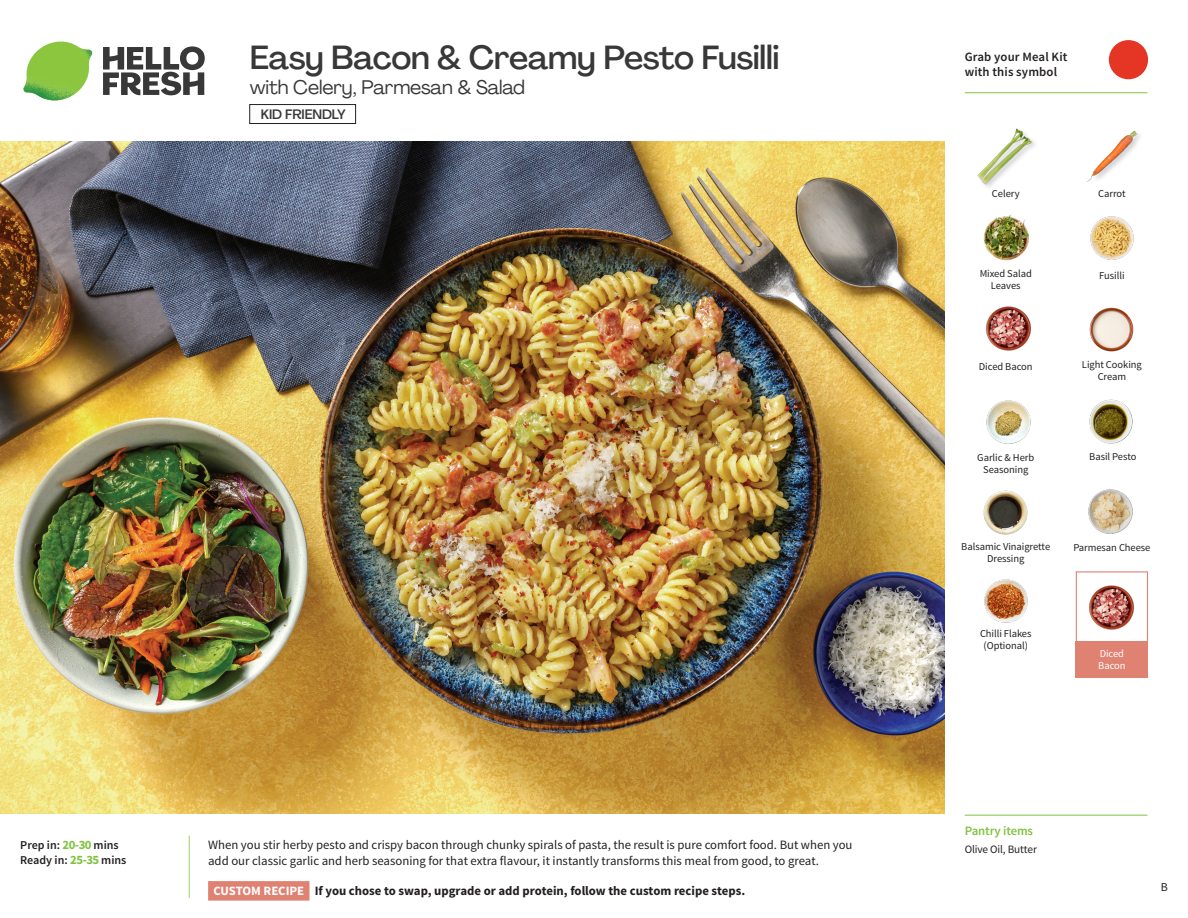
<style>
.page{position:relative;width:1188px;height:918px;background:#fff}
.page>*{position:absolute;margin:0;border:0;box-sizing:border-box;transform-origin:0 0}
._15_Titel_UK{font:500 33px "Agrandir";letter-spacing:-.01em;color:#383839}
._15_Titel_UK-2{font:19.5px "Agrandir";letter-spacing:-.01em;color:#383839}
.t1{font:500 13.5px "Agrandir";letter-spacing:-.01em;color:#383839}
.Step_6_Text_AU{font:12.75px/16.5px "Source Sans Pro";color:#231f20}
.Step_6_Text_AU-2{font:700 12.75px "Source Sans Pro";color:#231f20}
.t2{font:600 12.75px/15px "Source Sans Pro";letter-spacing:.01em;color:#231f20}
._04_Headers_Front{font:600 12.75px "Source Sans Pro";letter-spacing:-.01em;color:#81c340}
._04_Intro{font:600 12px "Source Sans Pro";color:#231f20}
.t3{font:12px "Source Sans Pro";color:#231f20}
._05_Pantry{font:11.25px "Source Sans Pro";letter-spacing:-.01em;color:#231f20}
._18_FRONT_ingredient{font:10.5px/12px "Source Sans Pro";letter-spacing:-.005em;color:#231f20;text-align:center}
._18_FRONT_ingredient-2{font:10.5px/12px "Source Sans Pro";letter-spacing:-.005em;color:#fff}
.s1{font-weight:700;font-size:12.75px;color:#81c340}
.s2{color:#fff}
</style>
<div class="page">
<svg style="left:103px;top:46px;width:102px;height:49px"></svg>
<img style="left:23px;top:42px;width:69px;height:59px">
<svg style="left:188px;top:835px;width:122px;height:66px"></svg>
<img style="left:0;top:142px;width:945px;height:672px">
<div style="left:1076px;top:571px;width:72px;height:73px;border:1px solid #df8272"></div>
<div style="left:1076px;top:641px;width:72px;height:37px;background:#df8272"></div>
<img style="left:1089px;top:585px;width:45px;height:45px">
<img style="left:983px;top:490px;width:45px;height:45px">
<img style="left:986px;top:306px;width:45px;height:45px">
<img style="left:984px;top:579px;width:44px;height:44px">
<img style="left:1089px;top:307px;width:45px;height:45px">
<img style="left:1088px;top:489px;width:45px;height:45px">
<img style="left:986px;top:400px;width:45px;height:44px">
<img style="left:983px;top:214px;width:47px;height:47px">
<img style="left:1090px;top:216px;width:44px;height:44px">
<img style="left:977px;top:128px;width:57px;height:57px">
<img style="left:1086px;top:130px;width:54px;height:52px">
<img style="left:1089px;top:399px;width:44px;height:45px">
<hr style="left:965px;top:815px;width:183px;height:1px;background:#81c340">
<div style="left:250px;top:104px;width:106px;height:20px;border:1px solid #231f20"></div>
<svg style="left:1091px;top:40px;width:58px;height:54px"></svg>
<hr style="left:965px;top:92px;width:183px;height:1px;background:#81c340">
<p class="_15_Titel_UK" style="left:250px;top:37px;width:531px">Easy Bacon &amp; Creamy Pesto Fusilli</p>
<p class="_15_Titel_UK-2" style="left:250px;top:75px;width:277px">with Celery, Parmesan &amp; Salad</p>
<p class="t1" style="left:261px;top:106px;width:86px">KID FRIENDLY</p>
<p class="_04_Intro" style="left:20px;top:838px;width:100px">Prep in: <span class="s1">20-30</span> mins</p>
<p class="_04_Intro" style="left:20px;top:853px;width:108px">Ready in: <span class="s1">25-35</span> mins</p>
<p class="Step_6_Text_AU" style="left:208px;top:837px;width:646px">When you stir herby pesto and crispy bacon through chunky spirals of pasta, the result is pure comfort food. But when you add our classic garlic and herb seasoning for that extra flavour, it instantly transforms this meal from good, to great.</p>
<p class="Step_6_Text_AU-2" style="left:213px;top:882px;width:533px"><span class="s2">CUSTOM RECIPE</span> If you chose to swap, upgrade or add protein, follow the custom recipe steps.</p>
<p class="t2" style="left:965px;top:50px;width:104px">Grab your Meal Kit with this symbol</p>
<p class="_18_FRONT_ingredient" style="left:992px;top:188px;width:29px">Celery</p>
<p class="_18_FRONT_ingredient" style="left:1098px;top:188px;width:29px">Carrot</p>
<p class="_18_FRONT_ingredient" style="left:980px;top:267px;width:54px">Mixed Salad<br>Leaves</p>
<p class="_18_FRONT_ingredient" style="left:1099px;top:270px;width:27px">Fusilli</p>
<p class="_18_FRONT_ingredient" style="left:979px;top:361px;width:55px">Diced Bacon</p>
<p class="_18_FRONT_ingredient" style="left:1082px;top:359px;width:61px">Light Cooking<br>Cream</p>
<p class="_18_FRONT_ingredient" style="left:977px;top:451px;width:58px">Garlic &amp; Herb<br>Seasoning</p>
<p class="_18_FRONT_ingredient" style="left:1089px;top:451px;width:49px">Basil Pesto</p>
<p class="_18_FRONT_ingredient" style="left:961px;top:541px;width:90px">Balsamic Vinaigrette</p>
<p class="_18_FRONT_ingredient" style="left:1073px;top:542px;width:79px">Parmesan Cheese</p>
<p class="_18_FRONT_ingredient" style="left:987px;top:553px;width:39px">Dressing</p>
<p class="_18_FRONT_ingredient" style="left:980px;top:628px;width:53px">Chilli Flakes (Optional)</p>
<p class="_18_FRONT_ingredient-2" style="left:1098px;top:648px;width:29px">Diced<br>Bacon</p>
<p class="_04_Headers_Front" style="left:965px;top:822px;width:70px">Pantry items</p>
<p class="_05_Pantry" style="left:965px;top:842px;width:74px">Olive Oil, Butter</p>
<p class="t3" style="left:1161px;top:879px;width:9px">B</p>
</div>
